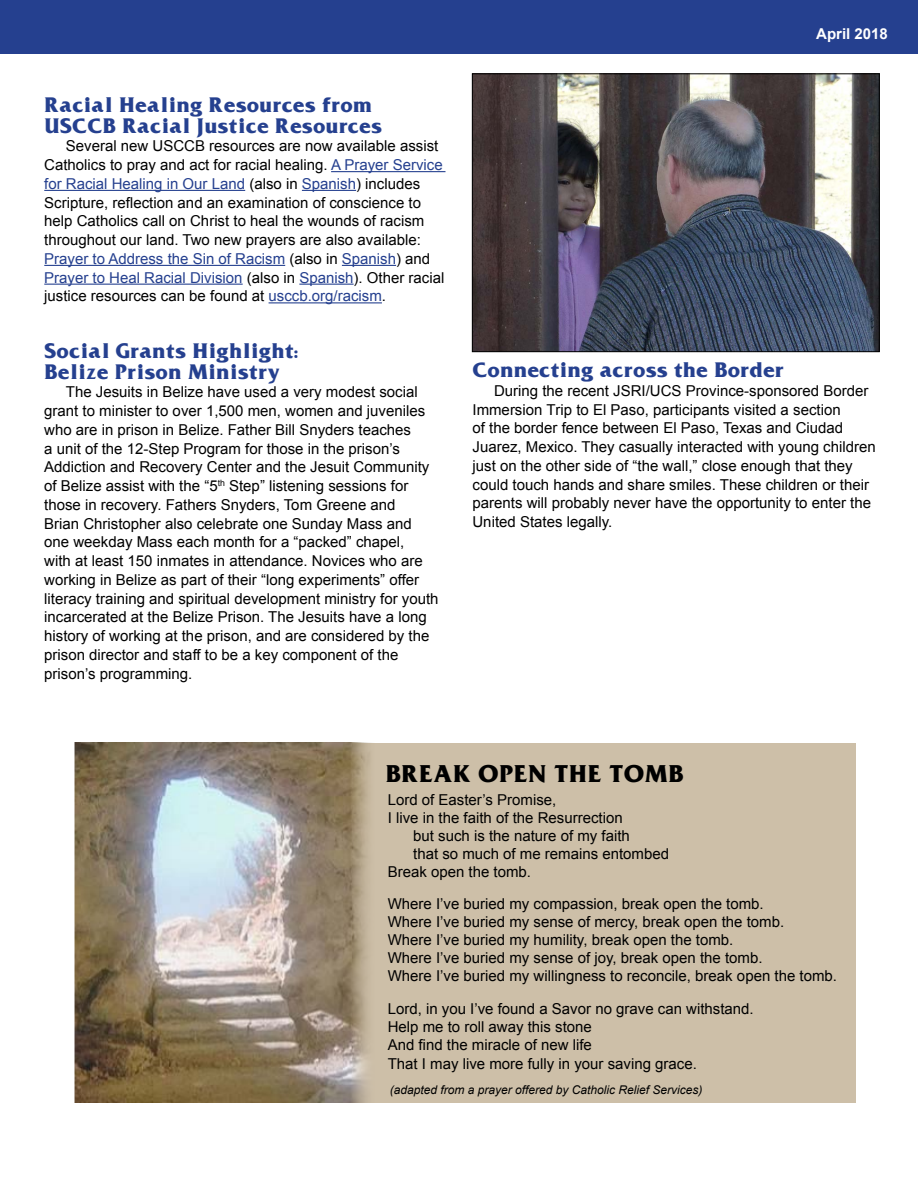
<style>
.page{position:relative;width:918px;height:1188px;background:#fff}
.page>*{position:absolute;margin:0;border:0;box-sizing:border-box;transform-origin:0 0}
.t1{font:700 22.5px "Friz Quadrata";color:#000}
.t2{font:700 19.5px/21px "Friz Quadrata";color:#25408f}
.t3{font:15px/18.8px "Arial";color:#000}
.t4{font:700 15px "Arial";color:#fff}
.t5{font:italic 12px "Arial";color:#000}
.s1{color:#25408f}
</style>
<div class="page">
<div style="left:0;top:0;width:918px;height:54px;background:#25408f"></div>
<hr style="left:331px;top:171px;width:114px;height:1px;background:#25408f">
<hr style="left:44px;top:190px;width:201px;height:1px;background:#25408f">
<hr style="left:302px;top:190px;width:54px;height:1px;background:#25408f">
<hr style="left:44px;top:265px;width:241px;height:1px;background:#25408f">
<hr style="left:342px;top:265px;width:54px;height:1px;background:#25408f">
<hr style="left:44px;top:284px;width:199px;height:1px;background:#25408f">
<hr style="left:299px;top:284px;width:55px;height:1px;background:#25408f">
<hr style="left:269px;top:302px;width:113px;height:1px;background:#25408f">
<img style="left:474px;top:75px;width:404px;height:275px">
<div style="left:472px;top:73px;width:408px;height:279px;border:1px solid #000"></div>
<div style="left:75px;top:743px;width:781px;height:359px;background:#cdbfa8"></div>
<img style="left:75px;top:742px;width:302px;height:361px">
<h2 class="t2" style="left:44px;top:93px;width:340px">Racial Healing Resources from<br>USCCB Racial Justice Resources</h2>
<p class="t3" style="left:44px;top:137px;width:402px;text-indent:22px">Several new USCCB resources are now available assist Catholics to pray and act for racial healing. <span class="s1">A Prayer Service for Racial Healing in Our Land</span> (also in <span class="s1">Spanish</span>) includes Scripture, reflection and an examination of conscience to help Catholics call on Christ to heal the wounds of racism throughout our land. Two new prayers are also available:<br><span class="s1">Prayer to Address the Sin of Racism</span> (also in <span class="s1">Spanish</span>) and <span class="s1">Prayer to Heal Racial Division</span> (also in <span class="s1">Spanish</span>). Other racial justice resources can be found at <span class="s1">usccb.org/racism</span>.</p>
<h2 class="t2" style="left:44px;top:339px;width:256px">Social Grants Highlight:<br>Belize Prison Ministry</h2>
<p class="t3" style="left:44px;top:383px;width:396px;text-indent:22px">The Jesuits in Belize have used a very modest social grant to minister to over 1,500 men, women and juveniles who are in prison in Belize. Father Bill Snyders teaches<br>a unit of the 12-Step Program for those in the prison’s Addiction and Recovery Center and the Jesuit Community of Belize assist with the “5<sup>th</sup> Step” listening sessions for those in recovery. Fathers Snyders, Tom Greene and<br>Brian Christopher also celebrate one Sunday Mass and one weekday Mass each month for a “packed” chapel,<br>with at least 150 inmates in attendance. Novices who are working in Belize as part of their “long experiments” offer literacy training and spiritual development ministry for youth incarcerated at the Belize Prison. The Jesuits have a long history of working at the prison, and are considered by the prison director and staff to be a key component of the prison’s programming.</p>
<p class="t4" style="left:816px;top:24px;width:73px">April 2018</p>
<h2 class="t2" style="left:472px;top:359px;width:313px">Connecting across the Border</h2>
<p class="t3" style="left:472px;top:382px;width:405px;text-indent:22px">During the recent JSRI/UCS Province-sponsored Border Immersion Trip to El Paso, participants visited a section<br>of the border fence between El Paso, Texas and Ciudad Juarez, Mexico. They casually interacted with young children just on the other side of “the wall,” close enough that they could touch hands and share smiles. These children or their parents will probably never have the opportunity to enter the United States legally.</p>
<h1 class="t1" style="left:386px;top:758px;width:300px">BREAK OPEN THE TOMB</h1>
<p class="t3" style="left:388px;top:791px;width:170px">Lord of Easter’s Promise,</p>
<p class="t3" style="left:388px;top:809px;width:237px">I live in the faith of the Resurrection</p>
<p class="t3" style="left:413px;top:827px;width:218px">but such is the nature of my faith</p>
<p class="t3" style="left:413px;top:845px;width:257px">that so much of me remains entombed</p>
<p class="t3" style="left:388px;top:863px;width:145px">Break open the tomb.</p>
<p class="t3" style="left:388px;top:895px;width:451px;line-height:18px">Where I’ve buried my compassion, break open the tomb.<br>Where I’ve buried my sense of mercy, break open the tomb.<br>Where I’ve buried my humility, break open the tomb.<br>Where I’ve buried my sense of joy, break open the tomb.<br>Where I’ve buried my willingness to reconcile, break open the tomb.</p>
<p class="t3" style="left:388px;top:1000px;width:368px;line-height:18px">Lord, in you I’ve found a Savor no grave can withstand.<br>Help me to roll away this stone<br>And find the miracle of new life</p>
<p class="t3" style="left:388px;top:1055px;width:311px">That I may live more fully in your saving grace.</p>
<p class="t5" style="left:390px;top:1082px;width:314px">(adapted from a prayer offered by Catholic Relief Services)</p>
</div>
